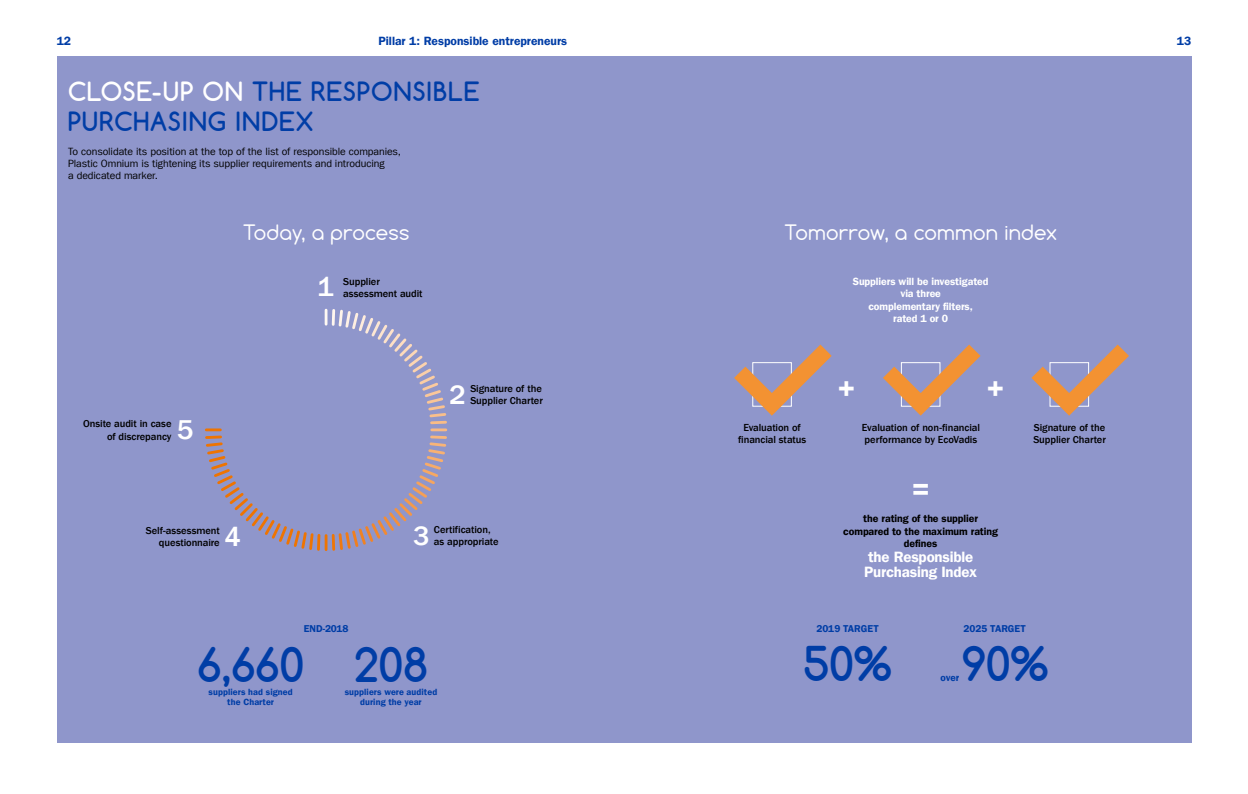
<style>
.page{position:relative;width:1248px;height:794px;background:#fff}
.page>*{position:absolute;margin:0;border:0;box-sizing:border-box;transform-origin:0 0}
.t1{font:700 45px "Comfortaa";letter-spacing:-.01em;color:#003da6}
.t2{font:30px "Franklin Gothic LT Com Dm";color:#fff}
.t3{font:500 28px "Franklin Gothic LT Com";color:#fff}
.t4{font:700 25px/30px "Comfortaa";letter-spacing:.045em;color:#003da6}
.t5{font:20px "Comfortaa";letter-spacing:.01em;color:#fff}
.t6{font:15px/15px "Franklin Gothic LT Com Dm";letter-spacing:-.015em;color:#fff}
.t7{font:12px "Franklin Gothic LT Com Dm";color:#003da6}
.t8{font:500 10.5px/12.3px "Franklin Gothic LT Com";letter-spacing:-.005em;color:#000}
.t9{font:10.5px/12.3px "Franklin Gothic LT Com";letter-spacing:-.01em;color:#000}
.t10{font:10.5px/12.3px "Franklin Gothic LT Com Dm";letter-spacing:-.005em;color:#fff;text-align:center}
.t11{font:10.5px/12.3px "Franklin Gothic LT Com Dm";letter-spacing:-.005em;color:#000;text-align:center}
.t12{font:10px "Franklin Gothic LT Com Dm";letter-spacing:-.005em;color:#003da6}
.t13{font:9px/10px "Franklin Gothic LT Com Dm";letter-spacing:.01em;color:#003da6;text-align:center}
.s1{color:#fff}
</style>
<div class="page">
<div style="left:57px;top:57px;width:1134px;height:686px;background:#8f96cb"></div>
<hr style="left:432px;top:428px;width:14px;height:3px;background:#f9b982">
<hr style="left:324px;top:310px;width:3px;height:14px;background:#fff9f4">
<svg style="left:331px;top:309px;width:116px;height:116px"></svg>
<svg style="left:331px;top:435px;width:116px;height:116px"></svg>
<hr style="left:324px;top:535px;width:3px;height:14px;background:#ee7402">
<svg style="left:205px;top:435px;width:116px;height:116px"></svg>
<hr style="left:206px;top:428px;width:14px;height:3px;background:#ee7402">
<svg style="left:734px;top:344px;width:98px;height:72px"></svg>
<svg style="left:883px;top:344px;width:98px;height:72px"></svg>
<svg style="left:1031px;top:344px;width:98px;height:72px"></svg>
<p class="t7" style="left:57px;top:34px;width:16px">12</p>
<p class="t7" style="left:378px;top:34px;width:190px">Pillar 1: Responsible entrepreneurs</p>
<p class="t7" style="left:1176px;top:34px;width:16px">13</p>
<h3 class="t4" style="left:68px;top:76px;width:413px"><span class="s1">CLOSE-UP ON</span> THE RESPONSIBLE<br>PURCHASING INDEX</h3>
<p class="t9" style="left:68px;top:145px;width:334px">To consolidate its position at the top of the list of responsible companies,<br>Plastic Omnium is tightening its supplier requirements and introducing<br>a dedicated marker.</p>
<h3 class="t5" style="left:243px;top:220px;width:168px">Today, a process</h3>
<h3 class="t5" style="left:784px;top:220px;width:274px">Tomorrow, a common index</h3>
<p class="t8" style="left:83px;top:418px;width:90px;text-align:right">Onsite audit in case of discrepancy</p>
<h3 class="t3" style="left:177px;top:414px;width:18px">5</h3>
<h3 class="t3" style="left:317px;top:271px;width:18px">1</h3>
<p class="t8" style="left:343px;top:275px;width:38px">Supplier</p>
<p class="t8" style="left:343px;top:287px;width:81px">assessment audit</p>
<p class="t8" style="left:470px;top:382px;width:74px">Signature of the<br>Supplier Charter</p>
<h3 class="t3" style="left:449px;top:379px;width:18px">2</h3>
<h3 class="t3" style="left:224px;top:521px;width:18px">4</h3>
<h3 class="t3" style="left:413px;top:519px;width:18px">3</h3>
<p class="t8" style="left:434px;top:523px;width:66px">Certification, as appropriate</p>
<p class="t8" style="left:146px;top:524px;width:75px;text-align:right">Self-assessment questionnaire</p>
<p class="t12" style="left:304px;top:622px;width:46px">END-2018</p>
<h1 class="t1" style="left:197px;top:636px;width:108px">6,660</h1>
<p class="t13" style="left:209px;top:686px;width:86px">suppliers had signed</p>
<p class="t13" style="left:227px;top:696px;width:48px">the Charter</p>
<h1 class="t1" style="left:354px;top:636px;width:75px">208</h1>
<p class="t13" style="left:345px;top:686px;width:94px">suppliers were audited during the year</p>
<p class="t10" style="left:852px;top:275px;width:137px">Suppliers will be investigated via three<br>complementary filters,<br>rated 1 or 0</p>
<p class="t8" style="left:738px;top:421px;width:70px;text-align:center">Evaluation of financial status</p>
<h2 class="t2" style="left:837px;top:369px;width:19px">+</h2>
<h2 class="t2" style="left:986px;top:369px;width:19px">+</h2>
<p class="t8" style="left:861px;top:421px;width:120px">Evaluation of non-financial performance by EcoVadis</p>
<p class="t8" style="left:1033px;top:421px;width:74px">Signature of the<br>Supplier Charter</p>
<h2 class="t2" style="left:911px;top:470px;width:19px">=</h2>
<p class="t11" style="left:843px;top:512px;width:156px">the rating of the supplier compared to the maximum rating defines</p>
<h3 class="t6" style="left:864px;top:549px;width:114px">the Responsible<br>Purchasing Index</h3>
<p class="t12" style="left:816px;top:622px;width:64px">2019 TARGET</p>
<p class="t12" style="left:963px;top:622px;width:64px">2025 TARGET</p>
<h1 class="t1" style="left:803px;top:635px;width:90px">50%</h1>
<h1 class="t1" style="left:961px;top:635px;width:89px">90%</h1>
<p class="t12" style="left:940px;top:671px;width:20px">over</p>
</div>
